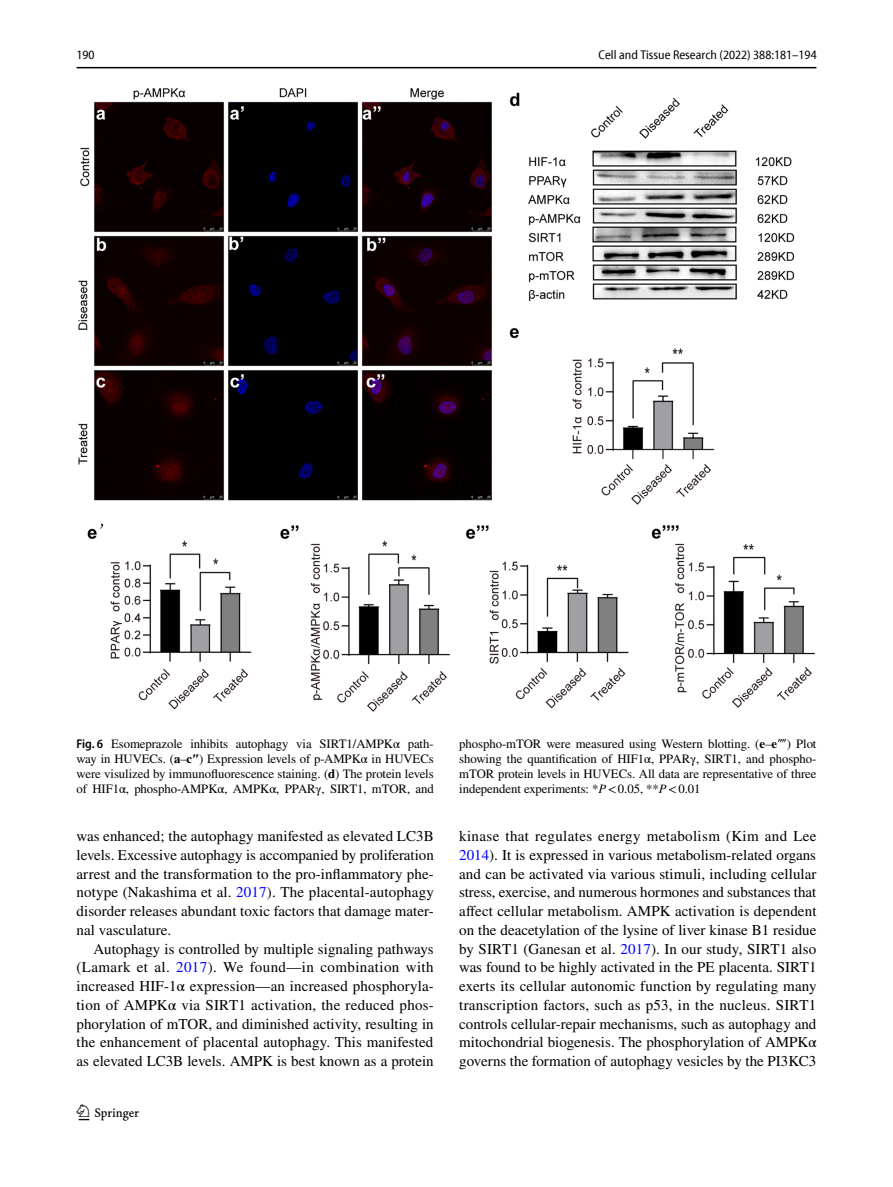
<style>
.page{position:relative;width:893px;height:1187px;background:#fff}
.page>*{position:absolute;margin:0;border:0;box-sizing:border-box;transform-origin:0 0}
.t1{font:22.5px "Springnew Regular 2";color:#000}
.t2{font:15px/18.8px "STIX";color:#000;text-align:justify}
.t3{font:12.75px/15px "STIX";letter-spacing:-.005em;color:#000;text-align:justify}
.t4{font:semi-condensed 12.75px "Myriad Pro Unic";color:#000}
.s1{font-family:"Myriad Pro";font-weight:600;font-stretch:semi-condensed}
.s2{font-weight:700}
.s3{font-family:"Times New Roman";font-weight:700}
.s4{font-style:italic}
.s5{color:#00f}
</style>
<div class="page">
<hr style="left:77px;top:67px;width:739px;height:1px;background:#000">
<img style="left:78px;top:88px;width:737px;height:624px">
<p class="t4" style="left:77px;top:50px;width:20px">190</p>
<p class="t4" style="left:598px;top:50px;width:220px">Cell and Tissue Research (2022) 388:181–194</p>
<p class="t3" style="left:77px;top:737px;width:359px"><span class="s1">Fig. 6</span> Esomeprazole inhibits autophagy via SIRT1/AMPKα path&shy;way in HUVECs. (<span class="s2">a</span>–<span class="s2">c</span><span class="s3">″</span>) Expression levels of p-AMPKα in HUVECs were visulized by immunofluorescence staining. (<span class="s2">d</span>) The protein levels of HIF1α, phospho-AMPKα, AMPKα, PPARγ, SIRT1, mTOR, and</p>
<p class="t3" style="left:459px;top:737px;width:359px">phospho-mTOR were measured using Western blotting. (<span class="s2">e</span>–<span class="s2">e⁗</span>) Plot showing the quantification of HIF1α, PPARγ, SIRT1, and phospho&shy;mTOR protein levels in HUVECs. All data are representative of three independent experiments: *<span class="s4">P</span>&lt;0.05, **<span class="s4">P</span>&lt;0.01</p>
<p class="t2" style="left:77px;top:827px;width:359px">was enhanced; the autophagy manifested as elevated LC3B levels. Excessive autophagy is accompanied by proliferation arrest and the transformation to the pro-inflammatory phe&shy;notype (Nakashima et al. <span class="s5">2017</span>). The placental-autophagy disorder releases abundant toxic factors that damage mater&shy;nal vasculature.</p>
<p class="t2" style="left:77px;top:940px;width:359px;text-indent:17px">Autophagy is controlled by multiple signaling pathways (Lamark et al. <span class="s5">2017</span>). We found—in combination with increased HIF-1α expression—an increased phosphoryla&shy;tion of AMPKα via SIRT1 activation, the reduced phos&shy;phorylation of mTOR, and diminished activity, resulting in the enhancement of placental autophagy. This manifested as elevated LC3B levels. AMPK is best known as a protein</p>
<h1 class="t1" style="left:79px;top:1104px;width:62px">1 3</h1>
<p class="t2" style="left:459px;top:827px;width:359px">kinase that regulates energy metabolism (Kim and Lee <span class="s5">2014</span>). It is expressed in various metabolism-related organs and can be activated via various stimuli, including cellular stress, exercise, and numerous hormones and substances that affect cellular metabolism. AMPK activation is dependent on the deacetylation of the lysine of liver kinase B1 residue by SIRT1 (Ganesan et al. <span class="s5">2017</span>). In our study, SIRT1 also was found to be highly activated in the PE placenta. SIRT1 exerts its cellular autonomic function by regulating many transcription factors, such as p53, in the nucleus. SIRT1 controls cellular-repair mechanisms, such as autophagy and mitochondrial biogenesis. The phosphorylation of AMPKα governs the formation of autophagy vesicles by the PI3KC3</p>
</div>
